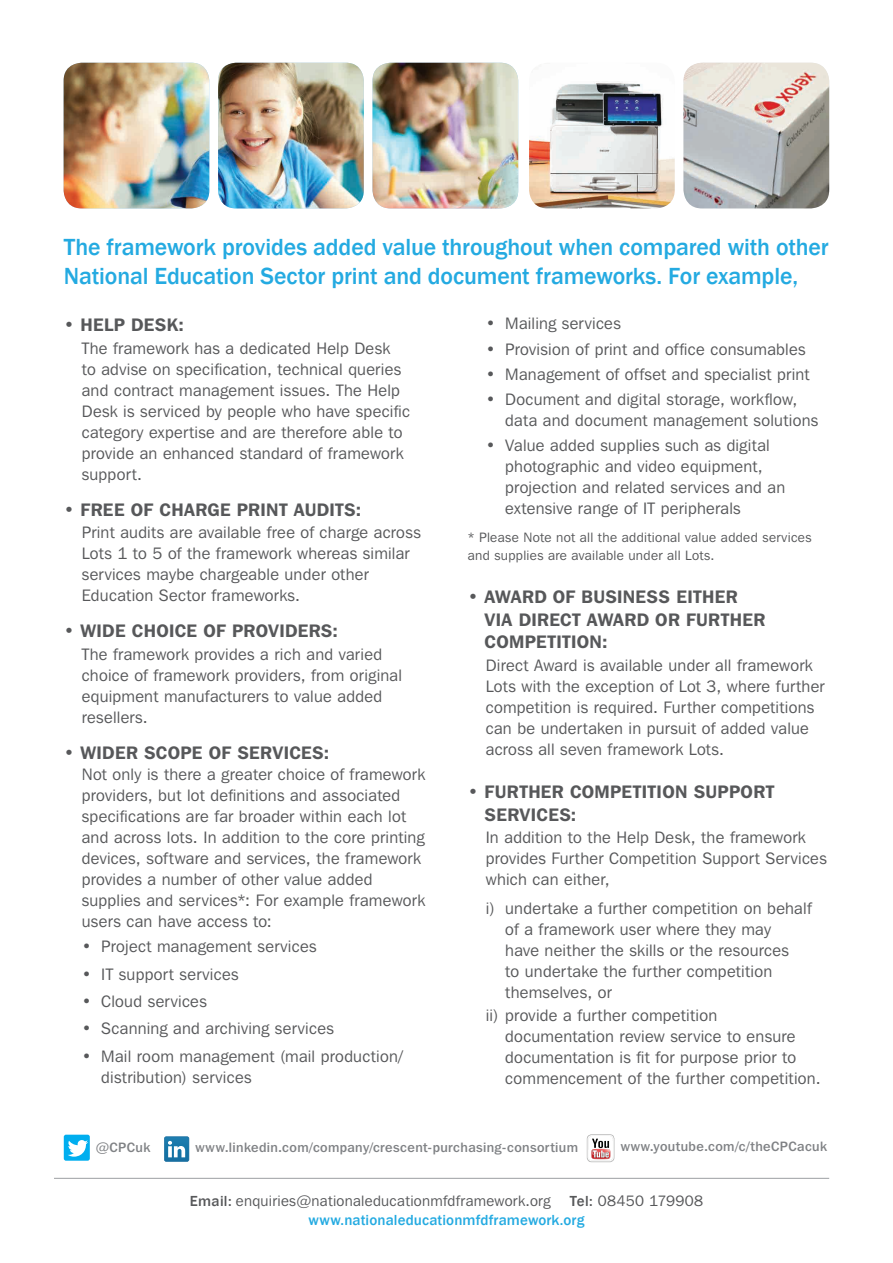
<style>
.page{position:relative;width:893px;height:1263px;background:#fff}
.page>*{position:absolute;margin:0;border:0;box-sizing:border-box;transform-origin:0 0}
.t1{font:500 24px/28.8px "Franklin Gothic";letter-spacing:-.005em;color:#24aae1}
.t2{font:600 18px/22.5px "Franklin Gothic IT Cby BT";letter-spacing:.02em;color:#57585a}
.t3{font:16.5px/21px "Franklin Gothic IT Cby BT";letter-spacing:.015em;color:#57585a}
.t4{font:15px "Franklin Gothic IT Cby BT";letter-spacing:.02em;color:#57585a}
.t5{font:500 15px "Franklin Gothic";letter-spacing:.01em;color:#24aae1}
.t6{font:500 13.5px "Franklin Gothic IT Cby BT";letter-spacing:.03em;color:#808285}
.t7{font:13.5px/18px "Franklin Gothic IT Cby BT";letter-spacing:.025em;color:#57585a}
.s1{font-family:"Franklin Gothic";font-weight:500}
</style>
<div class="page">
<hr style="left:54px;top:1178px;width:775px;height:1px;background:#9d9fa2">
<img style="left:683px;top:63px;width:146px;height:145px">
<img style="left:529px;top:81px;width:146px;height:127px">
<img style="left:64px;top:63px;width:454px;height:145px">
<svg style="left:64px;top:1135px;width:26px;height:26px"></svg>
<svg style="left:164px;top:1136px;width:25px;height:26px"></svg>
<svg style="left:587px;top:1134px;width:28px;height:28px"></svg>
<svg style="left:587px;top:1135px;width:27px;height:27px"></svg>
<svg style="left:588px;top:1135px;width:26px;height:26px"></svg>
<h1 class="t1" style="left:64px;top:233px;width:766px">The framework provides added value throughout when compared with other<br>National Education Sector print and document frameworks. For example,</h1>
<p class="t2" style="left:64px;top:313px;width:122px">• HELP DESK:</p>
<p class="t3" style="left:82px;top:337px;width:330px">The framework has a dedicated Help Desk<br>to advise on specification, technical queries and contract management issues. The Help Desk is serviced by people who have specific category expertise and are therefore able to provide an enhanced standard of framework support.</p>
<p class="t2" style="left:64px;top:498px;width:299px">• FREE OF CHARGE PRINT AUDITS:</p>
<p class="t3" style="left:82px;top:522px;width:341px">Print audits are available free of charge across Lots 1 to 5 of the framework whereas similar services maybe chargeable under other Education Sector frameworks.</p>
<p class="t2" style="left:64px;top:619px;width:276px">• WIDE CHOICE OF PROVIDERS:</p>
<p class="t3" style="left:82px;top:643px;width:322px">The framework provides a rich and varied choice of framework providers, from original equipment manufacturers to value added resellers.</p>
<p class="t2" style="left:64px;top:741px;width:267px">• WIDER SCOPE OF SERVICES:</p>
<p class="t3" style="left:82px;top:763px;width:345px">Not only is there a greater choice of framework providers, but lot definitions and associated specifications are far broader within each lot and across lots. In addition to the core printing devices, software and services, the framework provides a number of other value added supplies and services*: For example framework users can have access to:</p>
<p class="t3" style="left:82px;top:936px;width:236px">• Project management services</p>
<p class="t3" style="left:82px;top:963px;width:158px">• IT support services</p>
<p class="t3" style="left:82px;top:990px;width:127px">• Cloud services</p>
<p class="t3" style="left:82px;top:1018px;width:254px">• Scanning and archiving services</p>
<p class="t3" style="left:101px;top:1045px;width:303px;text-indent:-20px">• Mail room management (mail production/ distribution) services</p>
<p class="t3" style="left:486px;top:313px;width:137px">• Mailing services</p>
<p class="t3" style="left:486px;top:338px;width:321px">• Provision of print and office consumables</p>
<p class="t3" style="left:486px;top:363px;width:325px">• Management of offset and specialist print</p>
<p class="t3" style="left:505px;top:389px;width:315px;text-indent:-20px">• Document and digital storage, workflow, data and document management solutions</p>
<p class="t3" style="left:505px;top:435px;width:282px;text-indent:-20px">• Value added supplies such as digital photographic and video equipment, projection and related services and an extensive range of IT peripherals</p>
<p class="t7" style="left:468px;top:528px;width:345px">* Please Note not all the additional value added services and supplies are available under all Lots.</p>
<p class="t2" style="left:485px;top:585px;width:282px;text-indent:-17px">• AWARD OF BUSINESS EITHER<br>VIA DIRECT AWARD OR FURTHER<br>COMPETITION:</p>
<p class="t3" style="left:486px;top:654px;width:340px">Direct Award is available under all framework Lots with the exception of Lot 3, where further competition is required. Further competitions can be undertaken in pursuit of added value across all seven framework Lots.</p>
<p class="t2" style="left:485px;top:780px;width:291px;text-indent:-17px">• FURTHER COMPETITION SUPPORT<br>SERVICES:</p>
<p class="t3" style="left:486px;top:827px;width:343px">In addition to the Help Desk, the framework provides Further Competition Support Services which can either,</p>
<p class="t3" style="left:505px;top:897px;width:308px;text-indent:-20px">i) undertake a further competition on behalf of a framework user where they may<br>have neither the skills or the resources<br>to undertake the further competition themselves, or</p>
<p class="t3" style="left:505px;top:1004px;width:317px;text-indent:-20px">ii) provide a further competition documentation review service to ensure documentation is fit for purpose prior to commencement of the further competition.</p>
<p class="t6" style="left:96px;top:1138px;width:56px">@CPCuk</p>
<p class="t6" style="left:196px;top:1138px;width:384px">www.linkedin.com/company/crescent-purchasing-consortium</p>
<p class="t6" style="left:621px;top:1137px;width:208px">www.youtube.com/c/theCPCacuk</p>
<p class="t4" style="left:190px;top:1192px;width:362px"><span class="s1">Email:</span> enquiries@nationaleducationmfdframework.org</p>
<p class="t4" style="left:570px;top:1192px;width:135px"><span class="s1">Tel:</span> 08450 179908</p>
<p class="t5" style="left:308px;top:1210px;width:278px">www.nationaleducationmfdframework.org</p>
</div>
